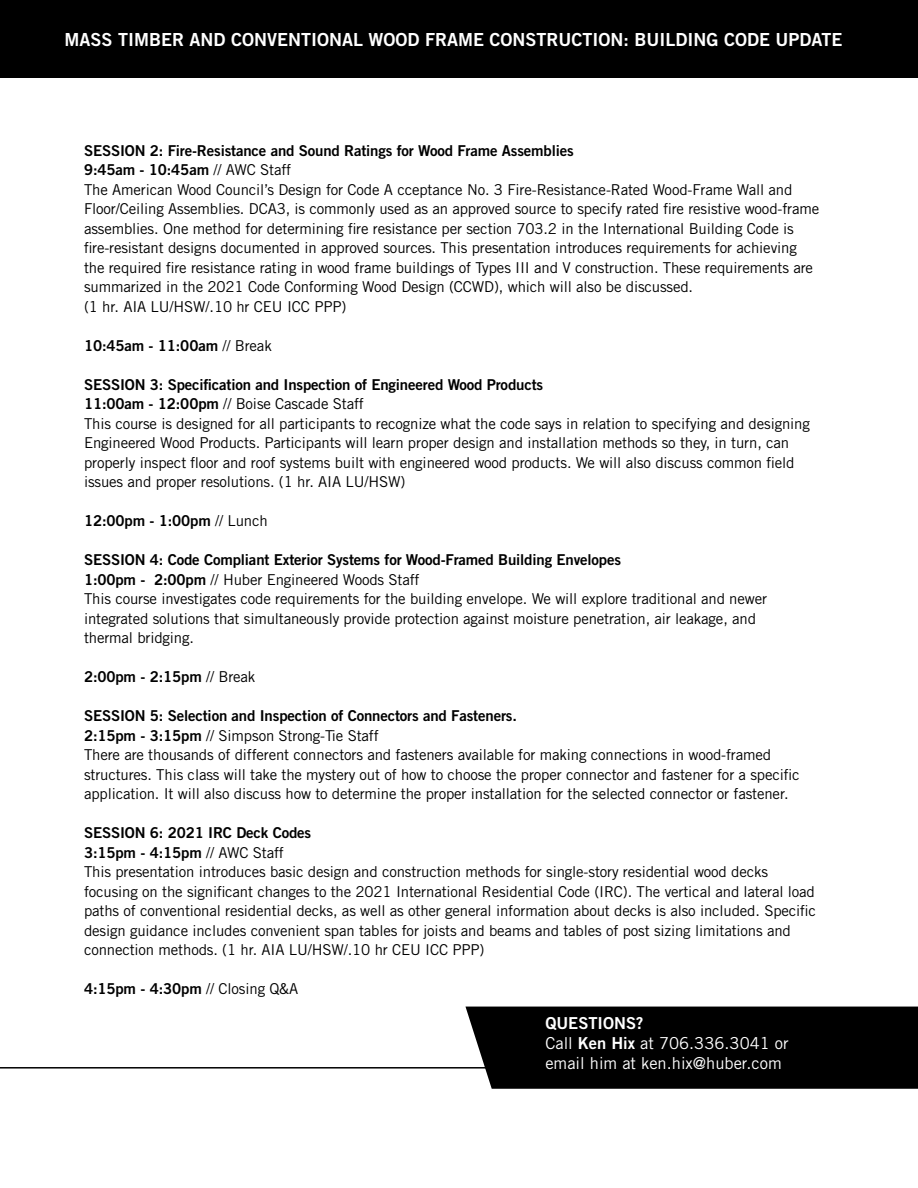
<style>
.page{position:relative;width:918px;height:1188px;background:#fff}
.page>*{position:absolute;margin:0;border:0;box-sizing:border-box;transform-origin:0 0}
.t1{font:18px "Trade Gothic LT Std Bd 2";color:#fff}
.t2{font:16.5px/19.8px "Trade Gothic LT Std";color:#fff}
.t3{font:16.5px "Trade Gothic LT Std Bd 2";color:#fff}
.t4{font:15px/19.5px "Trade Gothic LT Std";letter-spacing:-.01em;color:#000}
.t5{font:15px/19.5px "Trade Gothic LT Std Bd 2";letter-spacing:-.01em;color:#000}
.s1{font-family:"Trade Gothic LT Std"}
.s2{font-family:"Trade Gothic LT Std Bd 2"}
</style>
<div class="page">
<hr style="left:0;top:1067px;width:864px;height:2px;background:#000">
<div style="left:465px;top:1007px;width:453px;height:82px;background:#000"></div>
<div style="left:0;top:0;width:918px;height:77px;background:#000"></div>
<p class="t1" style="left:65px;top:28px;width:779px">MASS TIMBER AND CONVENTIONAL WOOD FRAME CONSTRUCTION: BUILDING CODE UPDATE</p>
<p class="t5" style="left:84px;top:140px;width:491px">SESSION 2: Fire-Resistance and Sound Ratings for Wood Frame Assemblies<br>9:45am - 10:45am <span class="s1">// AWC Staff</span></p>
<p class="t4" style="left:84px;top:179px;width:737px">The American Wood Council’s Design for Code A cceptance No. 3 Fire-Resistance-Rated Wood-Frame Wall and Floor/Ceiling Assemblies. DCA3, is commonly used as an approved source to specify rated fire resistive wood-frame assemblies. One method for determining fire resistance per section 703.2 in the International Building Code is fire-resistant designs documented in approved sources. This presentation introduces requirements for achieving the required fire resistance rating in wood frame buildings of Types III and V construction. These requirements are summarized in the 2021 Code Conforming Wood Design (CCWD), which will also be discussed.<br>(1 hr. AIA LU/HSW/.10 hr CEU ICC PPP)</p>
<p class="t5" style="left:84px;top:335px;width:189px">10:45am - 11:00am <span class="s1">// Break</span></p>
<p class="t5" style="left:84px;top:374px;width:461px">SESSION 3: Specification and Inspection of Engineered Wood Products</p>
<p class="t4" style="left:84px;top:394px;width:727px"><span class="s2">11:00am - 12:00pm</span> // Boise Cascade Staff<br>This course is designed for all participants to recognize what the code says in relation to specifying and designing Engineered Wood Products. Participants will learn proper design and installation methods so they, in turn, can properly inspect floor and roof systems built with engineered wood products. We will also discuss common field issues and proper resolutions. (1 hr. AIA LU/HSW)</p>
<p class="t5" style="left:84px;top:511px;width:185px">12:00pm - 1:00pm <span class="s1">// Lunch</span></p>
<p class="t5" style="left:84px;top:550px;width:539px">SESSION 4: Code Compliant Exterior Systems for Wood-Framed Building Envelopes</p>
<p class="t4" style="left:84px;top:569px;width:685px"><span class="s2">1:00pm - 2:00pm</span> // Huber Engineered Woods Staff<br>This course investigates code requirements for the building envelope. We will explore traditional and newer integrated solutions that simultaneously provide protection against moisture penetration, air leakage, and thermal bridging.</p>
<p class="t5" style="left:84px;top:667px;width:173px">2:00pm - 2:15pm <span class="s1">// Break</span></p>
<p class="t5" style="left:84px;top:706px;width:434px">SESSION 5: Selection and Inspection of Connectors and Fasteners.</p>
<p class="t4" style="left:84px;top:725px;width:717px"><span class="s2">2:15pm - 3:15pm</span> // Simpson Strong-Tie Staff<br>There are thousands of different connectors and fasteners available for making connections in wood-framed structures. This class will take the mystery out of how to choose the proper connector and fastener for a specific application. It will also discuss how to determine the proper installation for the selected connector or fastener.</p>
<p class="t5" style="left:84px;top:823px;width:229px">SESSION 6: 2021 IRC Deck Codes<br>3:15pm - 4:15pm <span class="s1">// AWC Staff</span></p>
<p class="t4" style="left:84px;top:862px;width:733px">This presentation introduces basic design and construction methods for single-story residential wood decks focusing on the significant changes to the 2021 International Residential Code (IRC). The vertical and lateral load paths of conventional residential decks, as well as other general information about decks is also included. Specific design guidance includes convenient span tables for joists and beams and tables of post sizing limitations and connection methods. (1 hr. AIA LU/HSW/.10 hr CEU ICC PPP)</p>
<p class="t5" style="left:84px;top:979px;width:216px">4:15pm - 4:30pm <span class="s1">// Closing Q&amp;A</span></p>
<p class="t3" style="left:545px;top:1013px;width:100px">QUESTIONS?</p>
<p class="t2" style="left:545px;top:1033px;width:245px">Call <span class="s2">Ken Hix</span> at 706.336.3041 or email him at ken.hix@huber.com</p>
</div>
